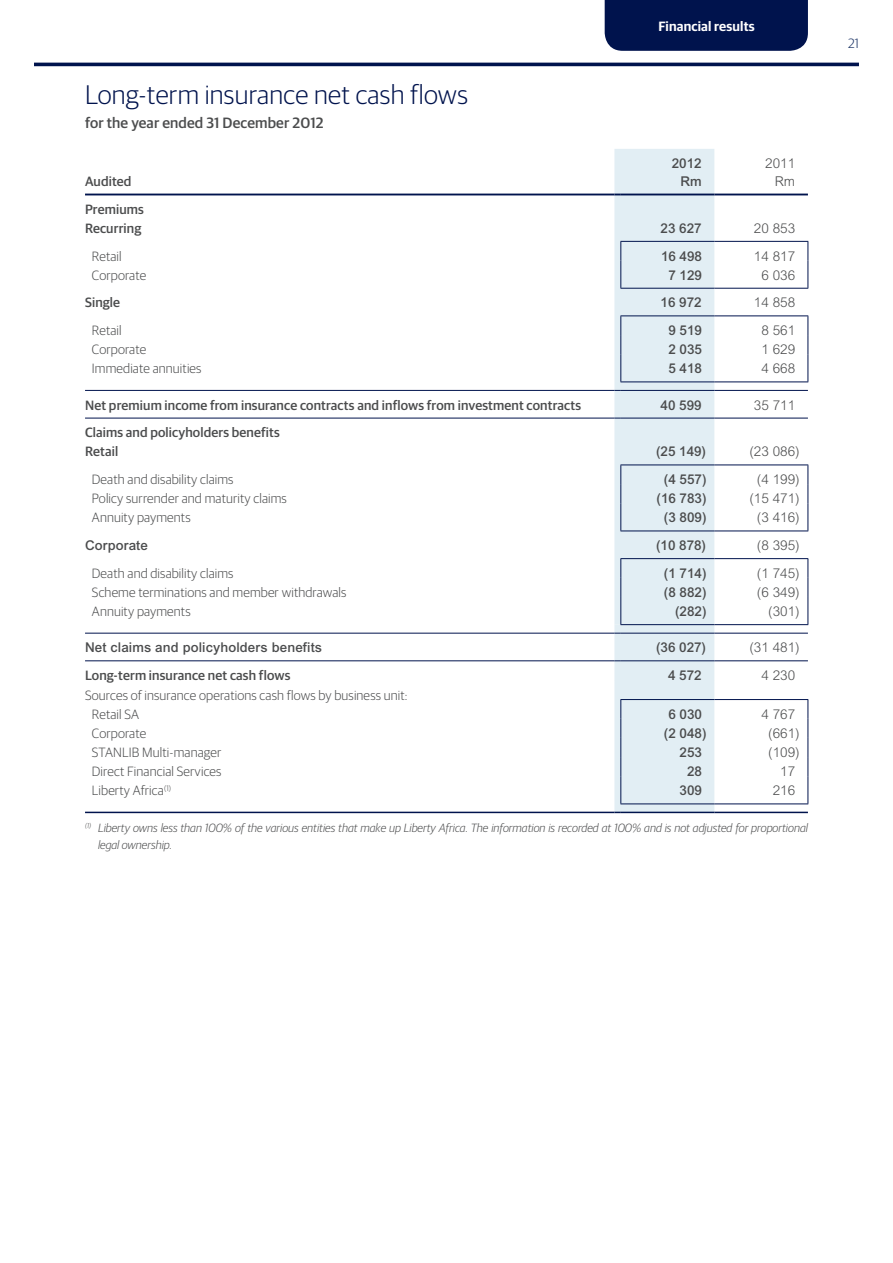
<style>
.page{position:relative;width:893px;height:1263px;background:#fff}
.page>*{position:absolute;margin:0;border:0;box-sizing:border-box;transform-origin:0 0}
.t1{font:300 27px "Guardian Sans";letter-spacing:.01em;color:#00134d}
.t2{font:500 15px "Guardian Sans";letter-spacing:.01em;color:#4b4c4d}
.t3{font:300 13.5px/19.2px "Guardian Sans";letter-spacing:.01em;color:#4b4c4d}
.t4{font:500 13.5px/19.2px "Guardian Sans";letter-spacing:.01em;color:#4b4c4d}
.t5{font:500 13.5px/18px "Arial";color:#4b4c4d;text-align:right}
.t6{font:300 13.5px/18px "Arial";color:#4b4c4d;text-align:right}
.t7{font:600 13.5px "Guardian Sans";letter-spacing:.01em;color:#fff}
.t8{font:300 13.5px "Guardian Sans";color:#142d60}
.t9{font:italic 300 12px/16.5px "Guardian Sans";color:#4b4c4d}
</style>
<div class="page">
<hr style="left:34px;top:63px;width:825px;height:3px;background:#00134d">
<div style="left:605px;top:0;width:203px;height:51px;background:#00134d"></div>
<div style="left:614px;top:149px;width:100px;height:663px;background:#e2eef4"></div>
<hr style="left:85px;top:194px;width:529px;height:1px;background:#00134d">
<hr style="left:621px;top:194px;width:93px;height:1px;background:#00134d">
<hr style="left:714px;top:194px;width:94px;height:1px;background:#00134d">
<hr style="left:620px;top:241px;width:94px;height:1px;background:#00134d">
<hr style="left:714px;top:241px;width:94px;height:1px;background:#00134d">
<svg style="left:620px;top:242px;width:1px;height:46px"></svg>
<svg style="left:807px;top:242px;width:1px;height:46px"></svg>
<hr style="left:620px;top:288px;width:94px;height:1px;background:#00134d">
<hr style="left:714px;top:288px;width:94px;height:1px;background:#00134d">
<hr style="left:620px;top:315px;width:94px;height:1px;background:#00134d">
<hr style="left:714px;top:315px;width:94px;height:1px;background:#00134d">
<svg style="left:807px;top:316px;width:1px;height:65px"></svg>
<hr style="left:714px;top:381px;width:94px;height:1px;background:#00134d">
<hr style="left:85px;top:390px;width:529px;height:1px;background:#00134d">
<hr style="left:714px;top:390px;width:94px;height:1px;background:#00134d">
<hr style="left:85px;top:418px;width:529px;height:1px;background:#00134d">
<hr style="left:714px;top:418px;width:94px;height:1px;background:#00134d">
<hr style="left:714px;top:465px;width:94px;height:1px;background:#00134d">
<svg style="left:807px;top:465px;width:1px;height:66px"></svg>
<hr style="left:714px;top:531px;width:94px;height:1px;background:#00134d">
<hr style="left:714px;top:558px;width:94px;height:1px;background:#00134d">
<svg style="left:807px;top:559px;width:1px;height:65px"></svg>
<hr style="left:714px;top:624px;width:94px;height:1px;background:#00134d">
<hr style="left:85px;top:633px;width:529px;height:1px;background:#00134d">
<hr style="left:714px;top:633px;width:94px;height:1px;background:#00134d">
<hr style="left:85px;top:660px;width:529px;height:1px;background:#00134d">
<div style="left:614px;top:316px;width:100px;height:364px;background:#e2eef4"></div>
<hr style="left:621px;top:660px;width:93px;height:1px;background:#00134d">
<hr style="left:714px;top:660px;width:94px;height:1px;background:#00134d">
<hr style="left:620px;top:699px;width:94px;height:1px;background:#00134d">
<hr style="left:714px;top:699px;width:94px;height:1px;background:#00134d">
<svg style="left:620px;top:700px;width:1px;height:103px"></svg>
<svg style="left:807px;top:700px;width:1px;height:103px"></svg>
<hr style="left:85px;top:812px;width:529px;height:1px;background:#00134d">
<hr style="left:620px;top:803px;width:94px;height:1px;background:#00134d">
<hr style="left:621px;top:812px;width:93px;height:1px;background:#00134d">
<hr style="left:714px;top:803px;width:94px;height:1px;background:#00134d">
<hr style="left:714px;top:812px;width:94px;height:1px;background:#00134d">
<h1 class="t1" style="left:85px;top:76px;width:384px">Long-term insurance net cash flows</h1>
<p class="t2" style="left:85px;top:112px;width:240px">for the year ended 31 December 2012</p>
<p class="t4" style="left:85px;top:171px;width:48px">Audited</p>
<p class="t4" style="left:85px;top:198px;width:60px">Premiums<br>Recurring</p>
<p class="t7" style="left:658px;top:16px;width:98px">Financial results</p>
<p class="t5" style="left:672px;top:154px;width:31px">2012<br>Rm</p>
<p class="t6" style="left:765px;top:154px;width:32px">2011<br>Rm</p>
<p class="t5" style="left:661px;top:219px;width:42px">23 627</p>
<p class="t6" style="left:754px;top:219px;width:43px">20 853</p>
<p class="t3" style="left:92px;top:245px;width:31px">Retail</p>
<p class="t5" style="left:661px;top:247px;width:42px">16 498</p>
<p class="t6" style="left:754px;top:247px;width:43px">14 817</p>
<p class="t3" style="left:92px;top:265px;width:56px">Corporate</p>
<p class="t5" style="left:668px;top:266px;width:35px">7 129</p>
<p class="t6" style="left:761px;top:266px;width:35px">6 036</p>
<p class="t4" style="left:85px;top:292px;width:37px">Single</p>
<p class="t5" style="left:661px;top:293px;width:42px">16 972</p>
<p class="t6" style="left:754px;top:294px;width:43px">14 858</p>
<p class="t3" style="left:92px;top:320px;width:31px">Retail</p>
<p class="t5" style="left:668px;top:321px;width:35px">9 519</p>
<p class="t6" style="left:761px;top:321px;width:35px">8 561</p>
<p class="t3" style="left:92px;top:339px;width:56px">Corporate</p>
<p class="t5" style="left:668px;top:340px;width:35px">2 035</p>
<p class="t6" style="left:761px;top:340px;width:35px">1 629</p>
<p class="t3" style="left:92px;top:358px;width:111px">Immediate annuities</p>
<p class="t5" style="left:668px;top:360px;width:35px">5 418</p>
<p class="t6" style="left:761px;top:360px;width:35px">4 668</p>
<p class="t4" style="left:85px;top:394px;width:498px">Net premium income from insurance contracts and inflows from investment contracts</p>
<p class="t5" style="left:661px;top:396px;width:42px">40 599</p>
<p class="t6" style="left:754px;top:396px;width:43px">35 711</p>
<p class="t4" style="left:85px;top:422px;width:196px">Claims and policyholders benefits<br>Retail</p>
<p class="t5" style="left:656px;top:443px;width:51px">(25 149)</p>
<p class="t6" style="left:749px;top:443px;width:52px">(23 086)</p>
<p class="t3" style="left:92px;top:469px;width:143px">Death and disability claims</p>
<p class="t5" style="left:664px;top:470px;width:44px">(4 557)</p>
<p class="t6" style="left:757px;top:470px;width:44px">(4 199)</p>
<p class="t3" style="left:92px;top:488px;width:196px">Policy surrender and maturity claims</p>
<p class="t5" style="left:656px;top:489px;width:51px">(16 783)</p>
<p class="t6" style="left:749px;top:489px;width:52px">(15 471)</p>
<p class="t3" style="left:92px;top:507px;width:100px">Annuity payments</p>
<p class="t5" style="left:664px;top:509px;width:44px">(3 809)</p>
<p class="t6" style="left:757px;top:509px;width:44px">(3 416)</p>
<p class="t5" style="left:85px;top:536px;width:64px">Corporate</p>
<p class="t5" style="left:656px;top:536px;width:51px">(10 878)</p>
<p class="t6" style="left:757px;top:536px;width:44px">(8 395)</p>
<p class="t3" style="left:92px;top:563px;width:143px">Death and disability claims</p>
<p class="t5" style="left:664px;top:564px;width:44px">(1 714)</p>
<p class="t6" style="left:757px;top:564px;width:44px">(1 745)</p>
<p class="t3" style="left:92px;top:582px;width:256px">Scheme terminations and member withdrawals</p>
<p class="t5" style="left:664px;top:583px;width:44px">(8 882)</p>
<p class="t6" style="left:757px;top:583px;width:44px">(6 349)</p>
<p class="t3" style="left:92px;top:601px;width:100px">Annuity payments</p>
<p class="t5" style="left:675px;top:602px;width:33px">(282)</p>
<p class="t6" style="left:768px;top:602px;width:33px">(301)</p>
<p class="t5" style="left:85px;top:638px;width:239px">Net claims and policyholders benefits</p>
<p class="t5" style="left:656px;top:638px;width:51px">(36 027)</p>
<p class="t6" style="left:749px;top:638px;width:52px">(31 481)</p>
<p class="t4" style="left:85px;top:665px;width:207px">Long-term insurance net cash flows</p>
<p class="t5" style="left:668px;top:666px;width:35px">4 572</p>
<p class="t6" style="left:761px;top:666px;width:35px">4 230</p>
<p class="t3" style="left:92px;top:684px;width:317px;text-indent:-7px">Sources of insurance operations cash flows by business unit:<br>Retail SA</p>
<p class="t5" style="left:668px;top:705px;width:35px">6 030</p>
<p class="t6" style="left:761px;top:705px;width:35px">4 767</p>
<p class="t3" style="left:92px;top:723px;width:56px">Corporate</p>
<p class="t5" style="left:664px;top:724px;width:44px">(2 048)</p>
<p class="t6" style="left:768px;top:724px;width:33px">(661)</p>
<p class="t3" style="left:92px;top:742px;width:131px">STANLIB Multi-manager</p>
<p class="t5" style="left:680px;top:743px;width:24px">253</p>
<p class="t6" style="left:768px;top:743px;width:33px">(109)</p>
<p class="t3" style="left:92px;top:761px;width:131px">Direct Financial Services</p>
<p class="t5" style="left:687px;top:762px;width:16px">28</p>
<p class="t6" style="left:780px;top:762px;width:17px">17</p>
<p class="t3" style="left:92px;top:780px;width:81px">Liberty Africa<sup>(1)</sup></p>
<p class="t5" style="left:680px;top:781px;width:24px">309</p>
<p class="t6" style="left:773px;top:782px;width:24px">216</p>
<p class="t9" style="left:98px;top:819px;width:711px;text-indent:-13px"><sup>(1)</sup> Liberty owns less than 100% of the various entities that make up Liberty Africa. The information is recorded at 100% and is not adjusted for proportional legal ownership.</p>
<p class="t8" style="left:848px;top:34px;width:12px">21</p>
</div>
